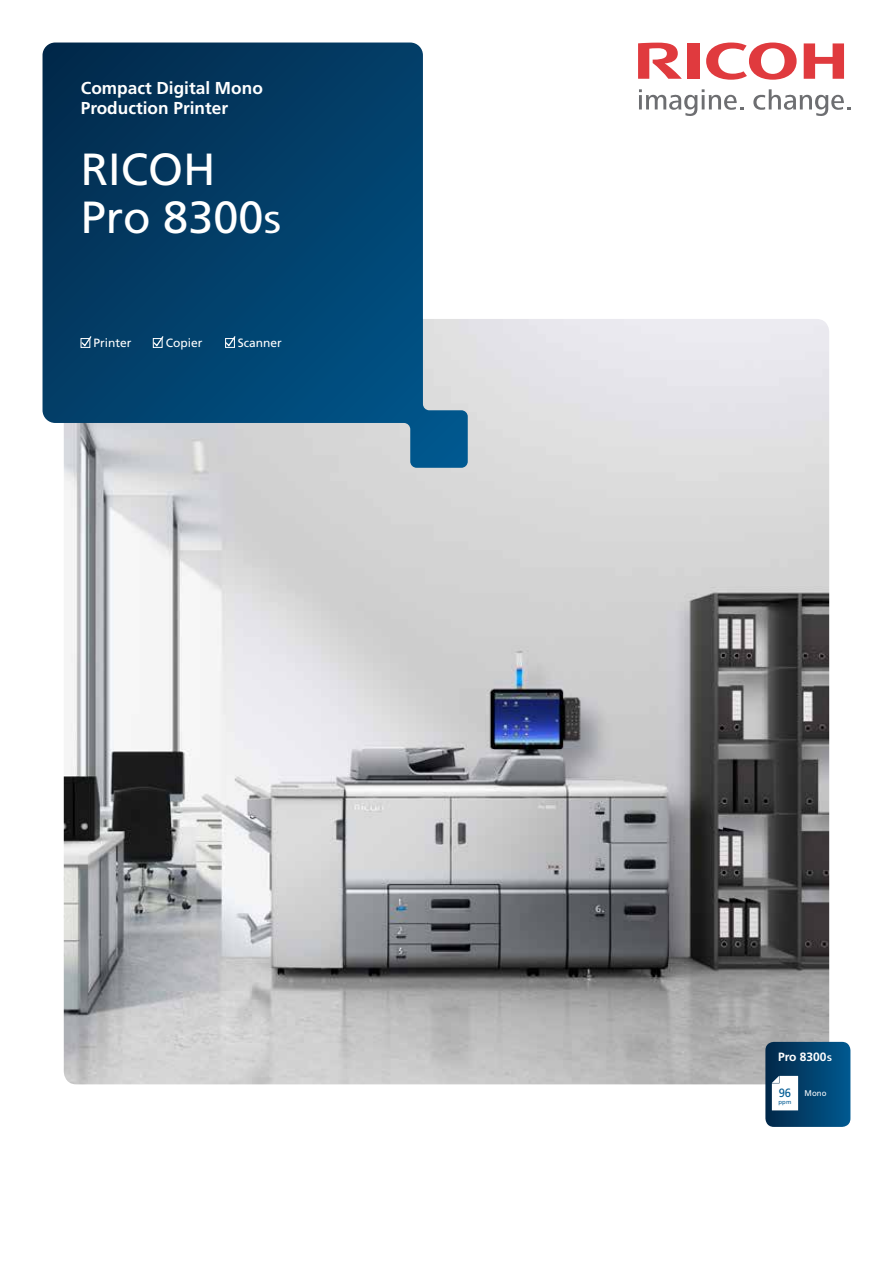
<style>
.page{position:relative;width:893px;height:1263px;background:#fff}
.page>*{position:absolute;margin:0;border:0;box-sizing:border-box;transform-origin:0 0}
.t1{font:45px/48px "Frutiger LT Std";color:#fff}
.t2{font:700 17.25px/20.7px "Frutiger LT Std";color:#fff}
.t3{font:12px "Frutiger LT Std";color:#fff}
.t4{font:700 12px "Frutiger LT Std";color:#fff}
.t5{font:8.25px "Frutiger LT Std";color:#fff;scale:.95 1}
.t6{font:6px "Frutiger LT Std";color:#005b94}
.s1{font-size:30.15px}
.s2{font-size:8.1px}
.s3{font-size:12px;color:#005b94}
</style>
<div class="page">
<img style="left:64px;top:319px;width:765px;height:765px">
<svg style="left:706px;top:43px;width:91px;height:37px"></svg>
<svg style="left:804px;top:43px;width:40px;height:36px"></svg>
<div style="left:687px;top:43px;width:12px;height:36px;background:#e03a3e"></div>
<svg style="left:638px;top:43px;width:44px;height:36px"></svg>
<svg style="left:639px;top:89px;width:104px;height:27px"></svg>
<svg style="left:753px;top:89px;width:97px;height:27px"></svg>
<svg style="left:43px;top:43px;width:425px;height:425px;background:#2b5d7f"></svg>
<svg style="left:80px;top:335px;width:13px;height:13px"></svg>
<svg style="left:765px;top:1042px;width:85px;height:85px;background:#225b81"></svg>
<svg style="left:224px;top:335px;width:13px;height:13px"></svg>
<svg style="left:152px;top:335px;width:13px;height:13px"></svg>
<p class="t2" style="left:81px;top:77px;width:184px">Compact Digital Mono<br>Production Printer</p>
<h1 class="t1" style="left:81px;top:145px;width:202px">RICOH<br>Pro 8300<span class="s1">S</span></h1>
<p class="t3" style="left:93px;top:336px;width:40px">Printer</p>
<p class="t3" style="left:166px;top:336px;width:38px">Copier</p>
<p class="t3" style="left:238px;top:336px;width:46px">Scanner</p>
<p class="t4" style="left:778px;top:1050px;width:55px">Pro 8300<span class="s2">S</span></p>
<p class="t5" style="left:779px;top:1088px;width:52px"><span class="s3">96</span> Mono</p>
<p class="t6" style="left:778px;top:1098px;width:14px">ppm</p>
</div>
